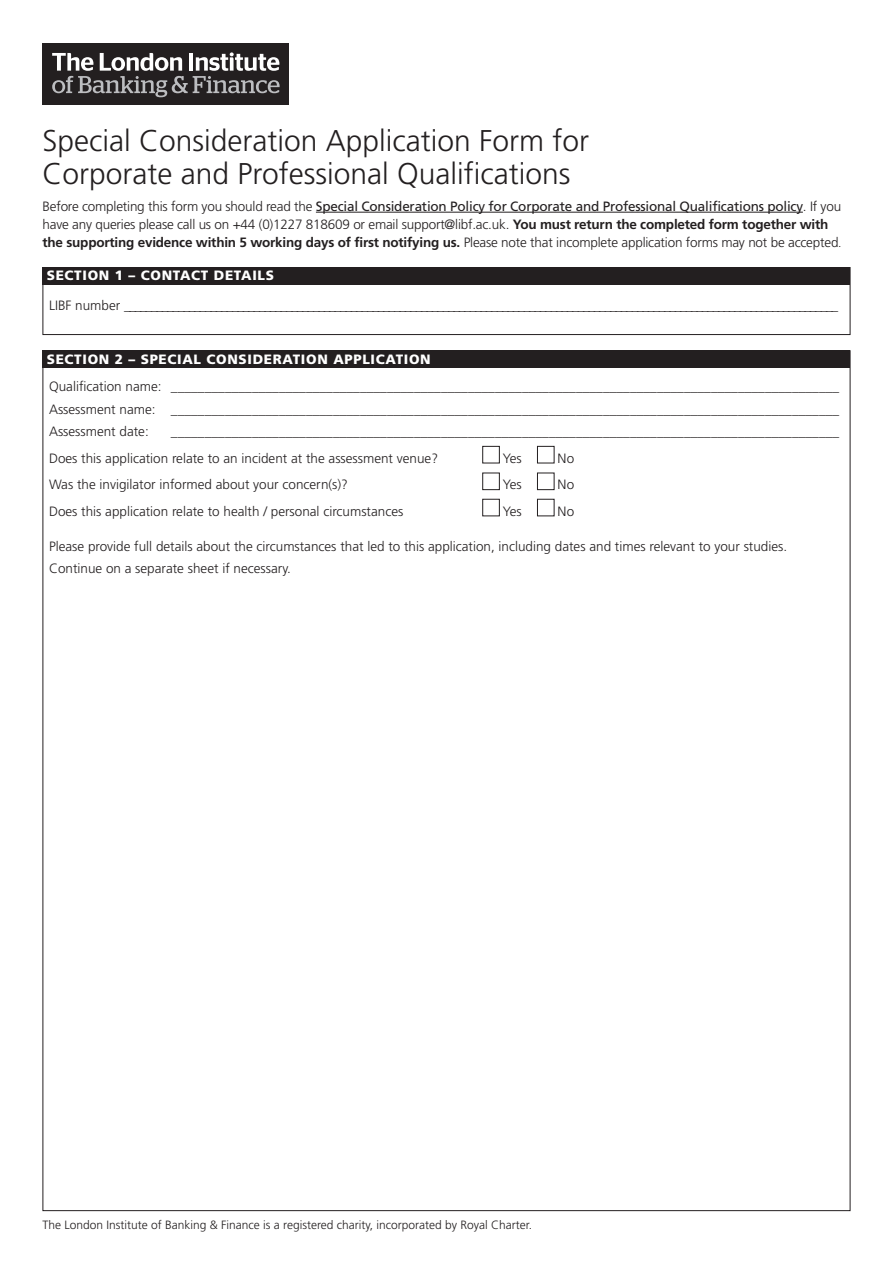
<style>
.page{position:relative;width:893px;height:1263px;background:#fff}
.page>*{position:absolute;margin:0;border:0;box-sizing:border-box;transform-origin:0 0}
.t1{font:300 30px/33px "Frutiger";color:#231f20}
.t2{font:300 13.5px/18px "Frutiger";color:#231f20}
.t3{font:900 13.5px "Frutiger";letter-spacing:.05em;color:#fff}
.t4{font:300 12px "Frutiger";color:#231f20}
.t5{font:900 10.5px "Frutiger";letter-spacing:.05em;color:#fff}
.s1{font-weight:400}
.s2{font-weight:700}
.s3{font-size:12.15px}
.s4{color:#fff}
</style>
<div class="page">
<hr style="left:316px;top:212px;width:487px;height:1px;background:#231f20">
<div style="left:43px;top:267px;width:807px;height:68px;border:1px solid #231f20"></div>
<div style="left:43px;top:267px;width:807px;height:17px;background:#231f20"></div>
<div style="left:43px;top:350px;width:807px;height:17px;background:#231f20"></div>
<div style="left:43px;top:43px;width:246px;height:62px;background:#231f20"></div>
<svg style="left:52px;top:52px;width:228px;height:45px"></svg>
<h1 class="t1" style="left:43px;top:127px;width:548px">Special Consideration Application Form for<br>Corporate and Professional Qualifications</h1>
<p class="t2" style="left:43px;top:198px;width:801px">Before completing this form you should read the <span class="s1">Special Consideration Policy for Corporate and Professional Qualifications policy</span>. If you have any queries please call us on +44 (0)1227 818609 or email support@libf.ac.uk. <span class="s2">You must return the completed form together with the supporting evidence within 5 working days of first notifying us.</span> Please note that incomplete application forms may not be accepted<span class="s3">.</span></p>
<p class="t3" style="left:47px;top:270px;width:229px">SECTION 1 – CONTACT DETAILS</p>
<p class="t5" style="left:49px;top:271px;width:84px">YOUR DETAILS</p>
<p class="t2" style="left:49px;top:298px;width:791px">LIBF number ____________________________________________________________________________________________________________________________________</p>
<p class="t3" style="left:47px;top:353px;width:385px">SECTION 2 – SPECIAL CONSIDERATION APPLICATION</p>
<p class="t5" style="left:49px;top:354px;width:84px">YOUR DETAILS</p>
<p class="t2" style="left:49px;top:377px;width:792px;line-height:22.5px;text-align:justify">Qualification name: ___________________________________________________________________________________________________ Assessment name: ___________________________________________________________________________________________________ Assessment date:</p>
<p class="t2" style="left:49px;top:420px;width:792px;line-height:26.5px;text-indent:122px">___________________________________________________________________________________________________<br>Does this application relate to an incident at the assessment venue?</p>
<p class="t2" style="left:482px;top:450px;width:94px"><span class="s4">■</span> Yes <span class="s4">■</span> No</p>
<p class="t2" style="left:49px;top:477px;width:301px">Was the invigilator informed about your concern(s)?</p>
<p class="t2" style="left:482px;top:477px;width:94px"><span class="s4">■</span> Yes <span class="s4">■</span> No</p>
<p class="t2" style="left:49px;top:503px;width:356px">Does this application relate to health / personal circumstances</p>
<p class="t2" style="left:482px;top:503px;width:94px"><span class="s4">■</span> Yes <span class="s4">■</span> No</p>
<p class="t2" style="left:49px;top:536px;width:740px;line-height:22.2px">Please provide full details about the circumstances that led to this application, including dates and times relevant to your studies.<br>Continue on a separate sheet if necessary.</p>
<p class="t4" style="left:43px;top:1220px;width:491px">The London Institute of Banking &amp; Finance is a registered charity, incorporated by Royal Charter.</p>
</div>
